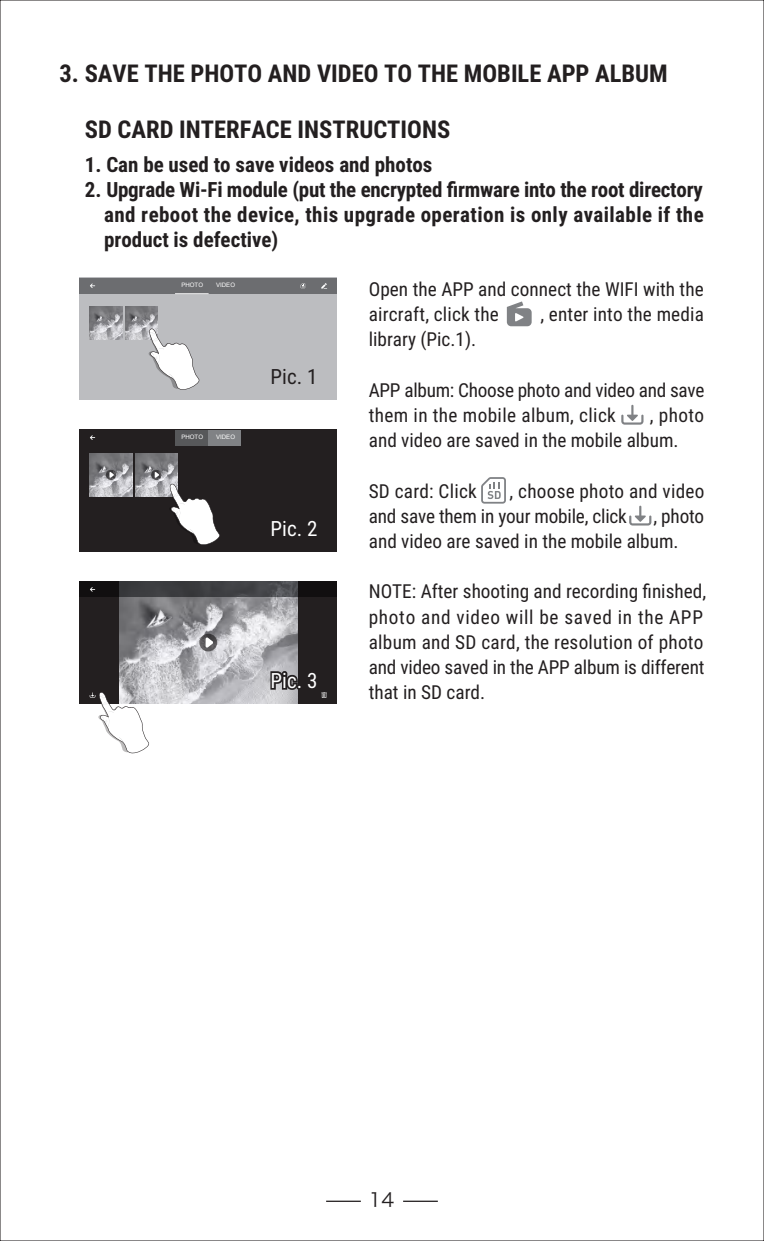
<style>
.page{position:relative;width:764px;height:1241px;background:#fff}
.page>*{position:absolute;margin:0;border:0;box-sizing:border-box;transform-origin:0 0}
.t1{font:700 24.5px "Roboto Condensed";color:#231f20}
.t2{font:700 21px/25.2px "Roboto Condensed";color:#231f20;text-align:justify}
.t3{font:21px "Roboto Condensed";color:#fff}
.t4{font:21px "Roboto Condensed";color:#231f20}
.t5{font:19.25px/25.2px "Roboto Condensed";color:#231f20}
.t6{font:19.25px "Ming Hei R";color:#231f20}
.t7{font:5.95px "Arial";color:#fff}
</style>
<div class="page">
<hr style="left:326px;top:1200px;width:35px;height:1px;background:#231f20">
<hr style="left:403px;top:1200px;width:35px;height:1px;background:#231f20">
<svg style="left:481px;top:477px;width:25px;height:26px"></svg>
<svg style="left:621px;top:405px;width:22px;height:19px"></svg>
<svg style="left:629px;top:505px;width:22px;height:20px"></svg>
<div style="left:79px;top:278px;width:258px;height:122px;background:#bcbdc0"></div>
<div style="left:79px;top:278px;width:258px;height:15px;background:#6c6d70"></div>
<svg style="left:175px;top:293px;width:34px;height:1px"></svg>
<svg style="left:90px;top:283px;width:5px;height:5px"></svg>
<svg style="left:321px;top:283px;width:6px;height:6px"></svg>
<svg style="left:301px;top:283px;width:4px;height:5px"></svg>
<img style="left:90px;top:306px;width:33px;height:33px">
<img style="left:125px;top:306px;width:33px;height:33px">
<svg style="left:148px;top:327px;width:52px;height:63px"></svg>
<svg style="left:169px;top:374px;width:6px;height:7px"></svg>
<div style="left:79px;top:429px;width:258px;height:122px;background:#231f20"></div>
<svg style="left:90px;top:435px;width:5px;height:5px"></svg>
<img style="left:90px;top:453px;width:42px;height:43px">
<img style="left:135px;top:453px;width:42px;height:43px">
<div style="left:175px;top:429px;width:33px;height:16px;background:#57585a"></div>
<div style="left:208px;top:429px;width:33px;height:16px;background:#808285"></div>
<svg style="left:106px;top:469px;width:10px;height:11px"></svg>
<svg style="left:109px;top:471px;width:5px;height:7px"></svg>
<svg style="left:151px;top:469px;width:10px;height:11px"></svg>
<svg style="left:155px;top:471px;width:4px;height:7px"></svg>
<svg style="left:169px;top:483px;width:51px;height:62px"></svg>
<div style="left:79px;top:581px;width:258px;height:122px;background:#231f20"></div>
<img style="left:119px;top:597px;width:178px;height:106px">
<svg style="left:79px;top:581px;width:258px;height:16px;fill:#3b3c3f"></svg>
<svg style="left:90px;top:587px;width:5px;height:4px"></svg>
<svg style="left:199px;top:633px;width:18px;height:18px"></svg>
<svg style="left:206px;top:637px;width:7px;height:11px"></svg>
<svg style="left:269px;top:668px;width:58px;height:29px"></svg>
<svg style="left:90px;top:691px;width:61px;height:63px"></svg>
<svg style="left:119px;top:737px;width:6px;height:7px"></svg>
<svg style="left:507px;top:301px;width:25px;height:25px"></svg>
<p class="t1" style="left:60px;top:57px;width:610px">3. SAVE THE PHOTO AND VIDEO TO THE MOBILE APP ALBUM</p>
<p class="t1" style="left:85px;top:112px;width:367px">SD CARD INTERFACE INSTRUCTIONS</p>
<p class="t2" style="left:85px;top:151px;width:349px">1. Can be used to save videos and photos</p>
<p class="t2" style="left:104px;top:176px;width:601px;text-indent:-19px">2. Upgrade Wi-Fi module (put the encrypted firmware into the root directory and reboot the device, this upgrade operation is only available if the product is defective)</p>
<p class="t7" style="left:181px;top:281px;width:23px">PHOTO</p>
<p class="t7" style="left:216px;top:281px;width:20px">VIDEO</p>
<p class="t7" style="left:181px;top:433px;width:23px">PHOTO</p>
<p class="t7" style="left:216px;top:433px;width:20px">VIDEO</p>
<p class="t4" style="left:271px;top:362px;width:48px">Pic. 1</p>
<p class="t3" style="left:271px;top:514px;width:48px">Pic. 2</p>
<p class="t3" style="left:271px;top:665px;width:48px">Pic. 3</p>
<p class="t5" style="left:369px;top:276px;width:336px">Open the APP and connect the WIFI with the aircraft, click the</p>
<p class="t5" style="left:540px;top:301px;width:165px">, enter into the media</p>
<p class="t5" style="left:369px;top:326px;width:109px">library (Pic.1).</p>
<p class="t5" style="left:369px;top:376px;width:337px">APP album: Choose photo and video and save them in the mobile album, click</p>
<p class="t5" style="left:369px;top:402px;width:337px;text-indent:281px">, photo and video are saved in the mobile album.</p>
<p class="t5" style="left:369px;top:477px;width:110px">SD card: Click</p>
<p class="t5" style="left:369px;top:477px;width:337px;text-indent:141px">, choose photo and video and save them in your mobile, click</p>
<p class="t5" style="left:369px;top:502px;width:337px;text-indent:285px">, photo and video are saved in the mobile album.</p>
<p class="t5" style="left:369px;top:578px;width:339px">NOTE: After shooting and recording finished, photo and video will be saved in the APP album and SD card, the resolution of photo and video saved in the APP album is different that in SD card.</p>
<p class="t6" style="left:369px;top:1187px;width:27px">14</p>
</div>
